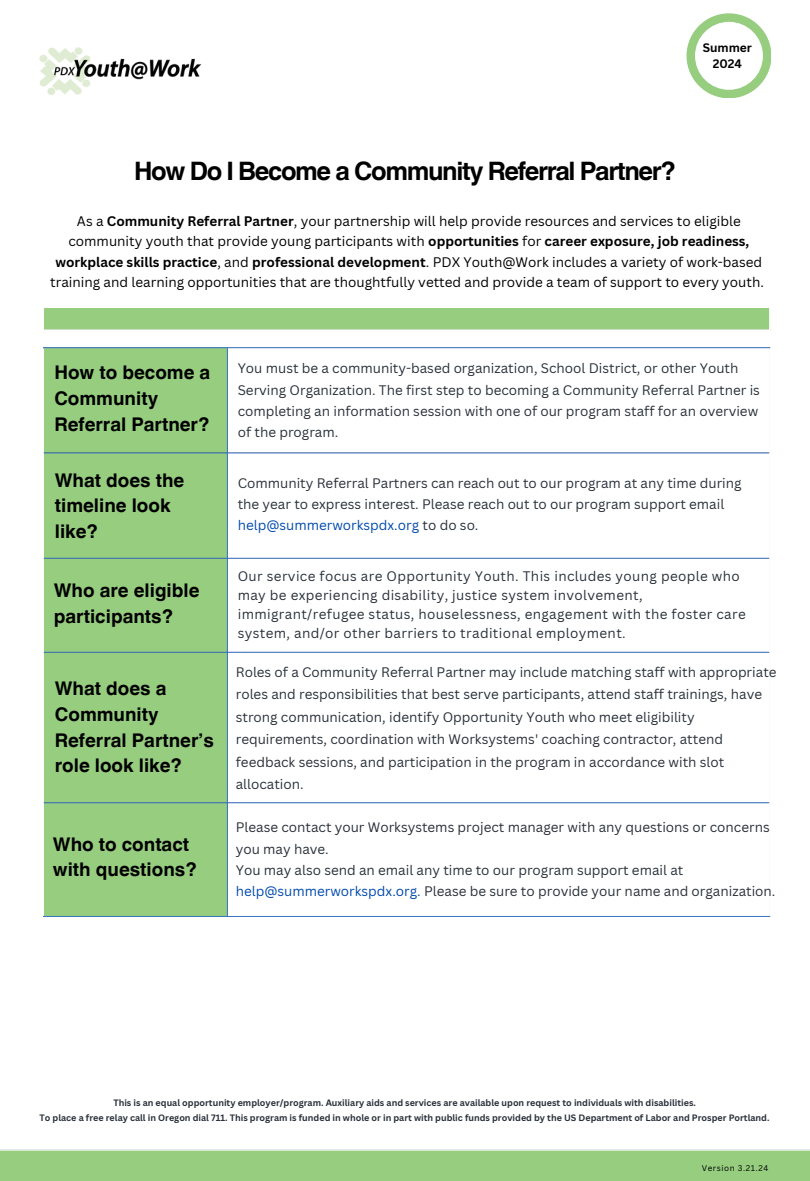
<style>
.page{position:relative;width:810px;height:1181px;background:#fff}
.page>*{position:absolute;margin:0;border:0;box-sizing:border-box;transform-origin:0 0}
.t1{font:700 25.35px "Helvetica World";letter-spacing:-.05em;color:#000}
.t2{font:700 18.9px/25.8px "Helvetica World";color:#000}
.t3{font:13.5px/21.3px "Canva Sans";color:#293039}
.t4{font:13.5px/20.2px "Canva Sans";color:#000;text-align:center}
.t5{font:13.5px/19px "Canva Sans";letter-spacing:.025em;color:#293039}
.t6{font:700 12px/16px "Canva Sans";color:#000;text-align:center}
.t7{font:700 9px/14.2px "Canva Sans";color:#293039;text-align:center}
.t8{font:8.1px "Canva Sans";letter-spacing:.07em;color:#000}
.s1{font-weight:700}
.s2{color:#004aad}
</style>
<div class="page">
<div style="left:0;top:1149px;width:810px;height:31px;background:#96cd7f"></div>
<hr style="left:0;top:1150px;width:1px;height:30px;background:#fff">
<hr style="left:809px;top:1150px;width:1px;height:30px;background:#fff">
<hr style="left:0;top:1149px;width:810px;height:1px;background:#fff">
<img style="left:39px;top:47px;width:163px;height:48px">
<svg style="left:687px;top:13px;width:84px;height:85px"></svg>
<div style="left:43px;top:308px;width:727px;height:22px;background:#96cd7f"></div>
<svg style="left:43px;top:309px;width:1px;height:20px"></svg>
<svg style="left:769px;top:309px;width:1px;height:20px"></svg>
<hr style="left:43px;top:308px;width:727px;height:1px;background:#fff">
<hr style="left:43px;top:329px;width:727px;height:1px;background:#fff">
<div style="left:44px;top:348px;width:183px;height:567px;background:#96cd7f"></div>
<hr style="left:227px;top:348px;width:1px;height:567px;background:#3b75c2">
<hr style="left:43px;top:347px;width:727px;height:1px;background:#3b75c2">
<hr style="left:44px;top:452px;width:725px;height:1px;background:#3b75c2">
<hr style="left:44px;top:557px;width:725px;height:1px;background:#3b75c2">
<hr style="left:44px;top:651px;width:725px;height:1px;background:#3b75c2">
<hr style="left:44px;top:802px;width:725px;height:1px;background:#3b75c2">
<hr style="left:43px;top:915px;width:727px;height:1px;background:#3b75c2">
<h3 class="t6" style="left:703px;top:39px;width:51px">Summer<br>2024</h3>
<p class="t1" style="left:134px;top:150px;width:543px">How Do I Become a Community Referral Partner?</p>
<h1 class="t4" style="left:50px;top:210px;width:715px">As a <span class="s1">Community Referral Partner</span>, your partnership will help provide resources and services to eligible community youth that provide young participants with <span class="s1">opportunities</span> for <span class="s1">career exposure, job readiness, workplace skills practice</span>, and <span class="s1">professional development</span>. PDX Youth@Work includes a variety of work-based training and learning opportunities that are thoughtfully vetted and provide a team of support to every youth.</h1>
<h2 class="t2" style="left:54px;top:357px;width:157px">How to become a<br>Community<br>Referral Partner?</h2>
<h3 class="t2" style="left:55px;top:465px;width:131px">What does the timeline look like?</h3>
<h2 class="t2" style="left:54px;top:575px;width:147px">Who are eligible participants?</h2>
<h3 class="t2" style="left:55px;top:673px;width:161px">What does a<br>Community<br>Referral Partner’s role look like?</h3>
<h2 class="t2" style="left:53px;top:828px;width:145px">Who to contact with questions?</h2>
<h3 class="t3" style="left:238px;top:357px;width:524px">You must be a community-based organization, School District, or other Youth Serving Organization. The first step to becoming a Community Referral Partner is completing an information session with one of our program staff for an overview of the program.</h3>
<h3 class="t3" style="left:238px;top:471px;width:505px">Community Referral Partners can reach out to our program at any time during the year to express interest. Please reach out to our program support email <span class="s2">help@summerworkspdx.org</span> to do so.</h3>
<p class="t5" style="left:238px;top:566px;width:510px">Our service focus are Opportunity Youth. This includes young people who may be experiencing disability, justice system involvement, immigrant/refugee status, houselessness, engagement with the foster care system, and/or other barriers to traditional employment.</p>
<h2 class="t3" style="left:236px;top:660px;width:542px;line-height:22.4px">Roles of a Community Referral Partner may include matching staff with appropriate roles and responsibilities that best serve participants, attend staff trainings, have strong communication, identify Opportunity Youth who meet eligibility requirements, coordination with Worksystems' coaching contractor, attend feedback sessions, and participation in the program in accordance with slot allocation.</h2>
<h2 class="t3" style="left:236px;top:816px;width:541px">Please contact your Worksystems project manager with any questions or concerns you may have.<br>You may also send an email any time to our program support email at <span class="s2">help@summerworkspdx.org.</span> Please be sure to provide your name and organization.</h2>
<h3 class="t7" style="left:40px;top:1095px;width:731px">This is an equal opportunity employer/program. Auxiliary aids and services are available upon request to individuals with disabilities.<br>To place a free relay call in Oregon dial 711. This program is funded in whole or in part with public funds provided by the US Department of Labor and Prosper Portland.</h3>
<h4 class="t8" style="left:702px;top:1162px;width:68px">Version 3.21.24</h4>
</div>
